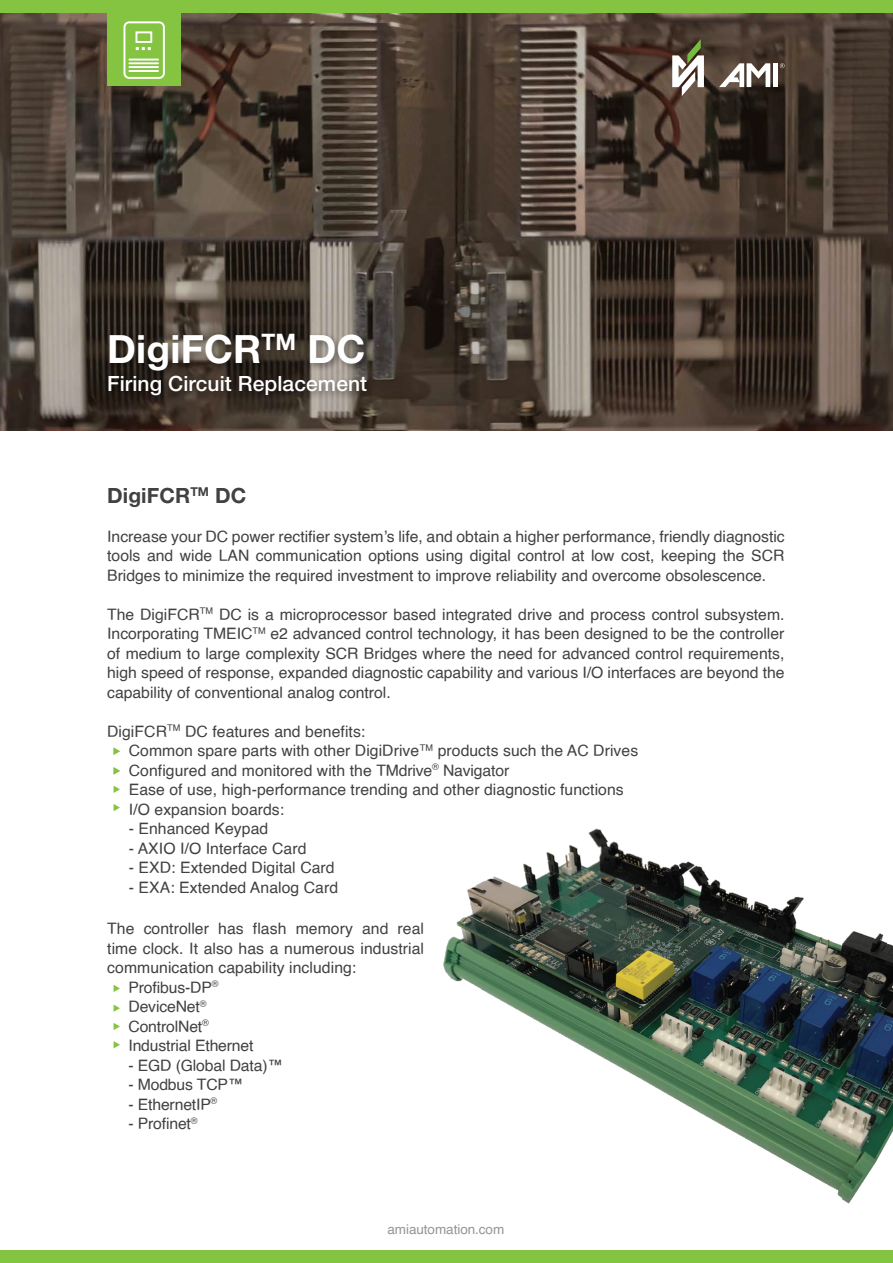
<style>
.page{position:relative;width:893px;height:1263px;background:#fff}
.page>*{position:absolute;margin:0;border:0;box-sizing:border-box;transform-origin:0 0}
.t1{font:700 39px "Helvetica Neue LT Pro";letter-spacing:.005em;color:#fff}
.t2{font:500 21px "Helvetica Neue LT Pro";letter-spacing:.005em;color:#fff}
.t3{font:700 21px "Helvetica Neue LT Pro";letter-spacing:.005em;color:#414042}
.t4{font:15.75px/19.5px "Helvetica";letter-spacing:.005em;color:#414042;text-align:justify}
.t5{font:13.5px "Helvetica";letter-spacing:-.005em;color:#939598}
</style>
<div class="page">
<svg style="left:0;top:12px;width:893px;height:418px;background:#4e4238"></svg>
<svg style="left:114px;top:1023px;width:6px;height:7px"></svg>
<svg style="left:114px;top:1041px;width:6px;height:7px"></svg>
<svg style="left:114px;top:1005px;width:6px;height:7px"></svg>
<svg style="left:114px;top:985px;width:6px;height:7px"></svg>
<svg style="left:114px;top:786px;width:6px;height:7px"></svg>
<svg style="left:114px;top:804px;width:6px;height:7px"></svg>
<svg style="left:114px;top:767px;width:6px;height:8px"></svg>
<svg style="left:114px;top:747px;width:6px;height:8px"></svg>
<div style="left:107px;top:12px;width:74px;height:74px;background:#84c441"></div>
<div style="left:0;top:0;width:893px;height:12px;background:#84c441"></div>
<div style="left:0;top:1250px;width:893px;height:13px;background:#84c441"></div>
<div style="left:123px;top:21px;width:42px;height:58px;border:2px solid #fff;border-radius:5px"></div>
<div style="left:135px;top:31px;width:17px;height:12px;border:2px solid #fff"></div>
<hr style="left:129px;top:59px;width:29px;height:2px;background:#fff">
<hr style="left:129px;top:62px;width:29px;height:2px;background:#fff">
<hr style="left:129px;top:66px;width:29px;height:2px;background:#fff">
<hr style="left:129px;top:70px;width:29px;height:2px;background:#fff">
<svg style="left:136px;top:47px;width:15px;height:3px"></svg>
<img style="left:101px;top:310px;width:288px;height:73px">
<img style="left:101px;top:367px;width:279px;height:41px">
<svg style="left:672px;top:39px;width:32px;height:57px"></svg>
<hr style="left:773px;top:63px;width:4px;height:24px;background:#fff">
<svg style="left:719px;top:63px;width:51px;height:24px"></svg>
<svg style="left:780px;top:63px;width:4px;height:5px"></svg>
<img style="left:443px;top:828px;width:450px;height:376px">
<h1 class="t1" style="left:107px;top:325px;width:260px">DigiFCR<sup>TM</sup> DC</h1>
<h2 class="t2" style="left:107px;top:371px;width:262px">Firing Circuit Replacement</h2>
<h2 class="t3" style="left:107px;top:482px;width:140px">DigiFCR<sup>TM</sup> DC</h2>
<p class="t4" style="left:107px;top:527px;width:679px">Increase your DC power rectifier system’s life, and obtain a higher performance, friendly diagnostic tools and wide LAN communication options using digital control at low cost, keeping the SCR Bridges to minimize the required investment to improve reliability and overcome obsolescence.</p>
<p class="t4" style="left:107px;top:605px;width:679px">The DigiFCR<sup>TM</sup> DC is a microprocessor based integrated drive and process control subsystem.<br>Incorporating TMEIC<sup>TM</sup> e2 advanced control technology, it has been designed to be the controller of medium to large complexity SCR Bridges where the need for advanced control requirements, high speed of response, expanded diagnostic capability and various I/O interfaces are beyond the capability of conventional analog control.</p>
<p class="t4" style="left:129px;top:722px;width:511px;text-align:left;text-indent:-22px">DigiFCR<sup>TM</sup> DC features and benefits:<br>Common spare parts with other DigiDrive<sup>TM</sup> products such the AC Drives Configured and monitored with the TMdrive<sup>®</sup> Navigator<br>Ease of use, high-performance trending and other diagnostic functions I/O expansion boards:</p>
<p class="t4" style="left:129px;top:819px;width:141px">- Enhanced Keypad</p>
<p class="t4" style="left:129px;top:839px;width:179px">- AXIO I/O Interface Card</p>
<p class="t4" style="left:129px;top:858px;width:207px">- EXD: Extended Digital Card</p>
<p class="t4" style="left:129px;top:878px;width:211px">- EXA: Extended Analog Card</p>
<p class="t4" style="left:107px;top:919px;width:318px">The controller has flash memory and real</p>
<p class="t4" style="left:107px;top:939px;width:318px">time clock. It also has a numerous industrial</p>
<p class="t4" style="left:107px;top:958px;width:251px">communication capability including:</p>
<p class="t4" style="left:129px;top:978px;width:91px">Profibus-DP<sup>®</sup></p>
<p class="t4" style="left:128px;top:997px;width:79px">DeviceNet<sup>®</sup></p>
<p class="t4" style="left:128px;top:1017px;width:82px">ControlNet<sup>®</sup></p>
<p class="t4" style="left:128px;top:1036px;width:127px">Industrial Ethernet</p>
<p class="t4" style="left:128px;top:1056px;width:156px">- EGD (Global Data)™</p>
<p class="t4" style="left:128px;top:1075px;width:117px">- Modbus TCP™</p>
<p class="t4" style="left:129px;top:1095px;width:90px">- EthernetIP<sup>®</sup></p>
<p class="t4" style="left:128px;top:1114px;width:71px">- Profinet<sup>®</sup></p>
<p class="t5" style="left:387px;top:1219px;width:118px">amiautomation.com</p>
</div>
